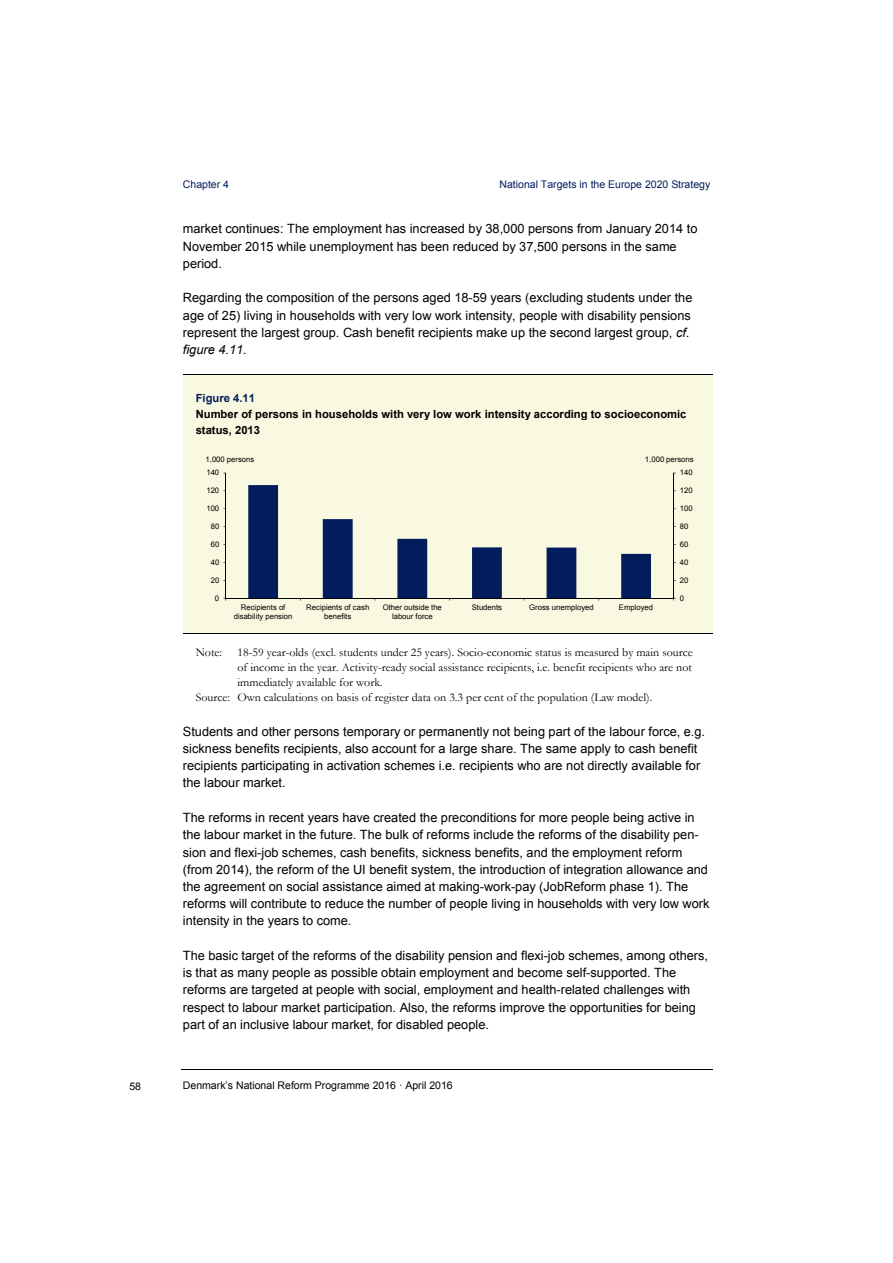
<style>
.page{position:relative;width:893px;height:1263px;background:#fff}
.page>*{position:absolute;margin:0;border:0;box-sizing:border-box;transform-origin:0 0}
.t1{font:12.75px/17.2px "Arial";color:#000}
.t2{font:12px "Garamond";color:#000}
.t3{font:700 11.25px/15.8px "Arial";color:#000}
.t4{font:700 11.25px "Arial";color:#031d5c}
.t5{font:10.5px "Arial";color:#000}
.t6{font:10.5px "Arial";color:#031d5c}
.t7{font:7.65px/8.9px "Arial";letter-spacing:.005em;color:#000;text-align:center}
.s1{font-style:italic}
</style>
<div class="page">
<hr style="left:181px;top:1069px;width:531px;height:1px;background:#000">
<div style="left:183px;top:375px;width:529px;height:30px;background:#f9f8e0"></div>
<div style="left:183px;top:405px;width:529px;height:15px;background:#f9f8e0"></div>
<div style="left:183px;top:420px;width:529px;height:32px;background:#f9f8e0"></div>
<div style="left:183px;top:452px;width:529px;height:181px;background:#f9f8e0"></div>
<hr style="left:183px;top:374px;width:529px;height:1px;background:#000">
<hr style="left:183px;top:633px;width:529px;height:1px;background:#000">
<svg style="left:248px;top:485px;width:403px;height:113px"></svg>
<hr style="left:673px;top:473px;width:1px;height:125px;background:#000">
<hr style="left:225px;top:473px;width:1px;height:125px;background:#000">
<hr style="left:226px;top:598px;width:447px;height:1px;background:#000">
<p class="t6" style="left:183px;top:178px;width:48px">Chapter 4</p>
<p class="t6" style="left:499px;top:178px;width:212px">National Targets in the Europe 2020 Strategy</p>
<p class="t1" style="left:183px;top:220px;width:516px">market continues: The employment has increased by 38,000 persons from January 2014 to<br>November 2015 while unemployment has been reduced by 37,500 persons in the same period.</p>
<p class="t1" style="left:183px;top:289px;width:511px">Regarding the composition of the persons aged 18-59 years (excluding students under the age of 25) living in households with very low work intensity, people with disability pensions represent the largest group. Cash benefit recipients make up the second largest group, <span class="s1">cf. figure 4.11</span>.</p>
<p class="t4" style="left:196px;top:392px;width:61px">Figure 4.11</p>
<p class="t3" style="left:196px;top:406px;width:492px">Number of persons in households with very low work intensity according to socioeconomic status, 2013</p>
<p class="t7" style="left:205px;top:455px;width:50px">1,000 persons</p>
<p class="t7" style="left:645px;top:455px;width:50px">1,000 persons</p>
<p class="t7" style="left:206px;top:468px;width:14px">140</p>
<p class="t7" style="left:680px;top:468px;width:14px">140</p>
<p class="t7" style="left:206px;top:486px;width:14px">120</p>
<p class="t7" style="left:680px;top:486px;width:14px">120</p>
<p class="t7" style="left:206px;top:504px;width:14px">100</p>
<p class="t7" style="left:680px;top:504px;width:14px">100</p>
<p class="t7" style="left:211px;top:522px;width:10px">80</p>
<p class="t7" style="left:680px;top:522px;width:10px">80</p>
<p class="t7" style="left:211px;top:540px;width:10px">60</p>
<p class="t7" style="left:680px;top:540px;width:10px">60</p>
<p class="t7" style="left:211px;top:558px;width:10px">40</p>
<p class="t7" style="left:680px;top:558px;width:10px">40</p>
<p class="t7" style="left:211px;top:576px;width:10px">20</p>
<p class="t7" style="left:680px;top:576px;width:10px">20</p>
<p class="t7" style="left:215px;top:594px;width:6px">0</p>
<p class="t7" style="left:680px;top:594px;width:6px">0</p>
<p class="t7" style="left:234px;top:603px;width:60px">Recipients of disability pension</p>
<p class="t7" style="left:306px;top:603px;width:64px">Recipients of cash benefits</p>
<p class="t7" style="left:383px;top:603px;width:61px">Other outside the labour force</p>
<p class="t7" style="left:472px;top:603px;width:32px">Students</p>
<p class="t7" style="left:529px;top:603px;width:66px">Gross unemployed</p>
<p class="t7" style="left:619px;top:603px;width:36px">Employed</p>
<p class="t2" style="left:196px;top:646px;width:28px">Note:</p>
<p class="t2" style="left:237px;top:646px;width:457px">18-59 year-olds (excl. students under 25 years). Socio-economic status is measured by main source</p>
<p class="t2" style="left:238px;top:661px;width:456px">of income in the year. Activity-ready social assistance recipients, i.e. benefit recipients who are not</p>
<p class="t2" style="left:238px;top:676px;width:147px">immediately available for work.</p>
<p class="t2" style="left:196px;top:691px;width:458px">Source: Own calculations on basis of register data on 3.3 per cent of the population (Law model).</p>
<p class="t1" style="left:183px;top:723px;width:524px">Students and other persons temporary or permanently not being part of the labour force, e.g. sickness benefits recipients, also account for a large share. The same apply to cash benefit recipients participating in activation schemes i.e. recipients who are not directly available for the labour market.</p>
<p class="t1" style="left:183px;top:809px;width:528px">The reforms in recent years have created the preconditions for more people being active in the labour market in the future. The bulk of reforms include the reforms of the disability pen&shy;sion and flexi-job schemes, cash benefits, sickness benefits, and the employment reform (from 2014), the reform of the UI benefit system, the introduction of integration allowance and the agreement on social assistance aimed at making-work-pay (JobReform phase 1). The reforms will contribute to reduce the number of people living in households with very low work intensity in the years to come.</p>
<p class="t1" style="left:183px;top:947px;width:527px">The basic target of the reforms of the disability pension and flexi-job schemes, among others, is that as many people as possible obtain employment and become self-supported. The reforms are targeted at people with social, employment and health-related challenges with respect to labour market participation. Also, the reforms improve the opportunities for being part of an inclusive labour market, for disabled people.</p>
<p class="t5" style="left:129px;top:1080px;width:13px">58</p>
<p class="t5" style="left:183px;top:1080px;width:271px">Denmark’s National Reform Programme 2016 · April 2016</p>
</div>
